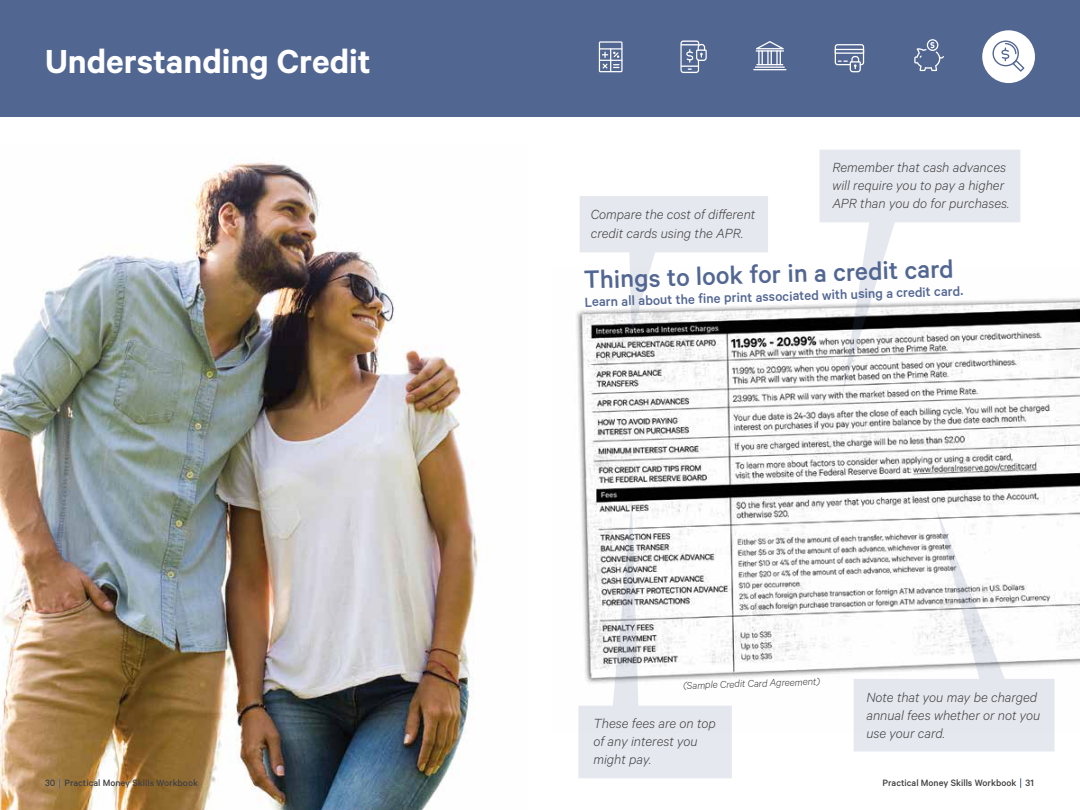
<style>
.page{position:relative;width:1080px;height:810px;background:#fff}
.page>*{position:absolute;margin:0;border:0;box-sizing:border-box;transform-origin:0 0}
.t1{font:600 37.5px "Calibre";color:#fff}
.t2{font:500 28.12px "Calibre";color:#526692}
.t3{font:italic 300 14.88px/18.2px "Calibre";color:#414042}
.t4{font:500 14.88px "Calibre";color:#526692}
.t5{font:italic 300 11.25px "Calibre";color:#414042}
.t6{font:500 10.38px "Calibre";color:#414042}
</style>
<div class="page">
<img style="left:0;top:162px;width:478px;height:648px">
<div style="left:0;top:0;width:1080px;height:116px;background:#526692"></div>
<img style="left:576px;top:298px;width:504px;height:435px">
<svg style="left:599px;top:41px;width:24px;height:31px"></svg>
<hr style="left:599px;top:48px;width:23px;height:2px;background:#fff">
<svg style="left:680px;top:41px;width:27px;height:32px"></svg>
<hr style="left:755px;top:67px;width:30px;height:1px;background:#fff">
<hr style="left:753px;top:69px;width:33px;height:1px;background:#fff">
<svg style="left:756px;top:41px;width:28px;height:24px"></svg>
<svg style="left:914px;top:39px;width:30px;height:32px"></svg>
<div style="left:982px;top:30px;width:53px;height:53px;background:#fff;border-radius:50%"></div>
<svg style="left:992px;top:41px;width:32px;height:31px"></svg>
<svg style="left:835px;top:44px;width:29px;height:28px"></svg>
<svg style="left:580px;top:196px;width:188px;height:139px"></svg>
<svg style="left:819px;top:150px;width:201px;height:244px"></svg>
<svg style="left:854px;top:507px;width:201px;height:245px"></svg>
<svg style="left:578px;top:500px;width:154px;height:278px"></svg>
<h1 class="t1" style="left:45px;top:39px;width:327px">Understanding Credit</h1>
<p class="t6" style="left:45px;top:777px;width:155px">30 Practical Money Skills Workbook</p>
<p class="t3" style="left:591px;top:205px;width:166px">Compare the cost of different credit cards using the APR.</p>
<p class="t3" style="left:832px;top:157px;width:178px">Remember that cash advances will require you to pay a higher<br>APR than you do for purchases.</p>
<h2 class="t2" style="left:583px;top:264px;width:371px;rotate:-2deg">Things to look for in a credit card</h2>
<p class="t4" style="left:584px;top:294px;width:380px;rotate:-2deg">Learn all about the fine print associated with using a credit card.</p>
<p class="t5" style="left:683px;top:679px;width:138px;rotate:-2deg">(Sample Credit Card Agreement)</p>
<p class="t3" style="left:593px;top:714px;width:124px">These fees are on top of any interest you might pay.</p>
<p class="t3" style="left:866px;top:687px;width:175px">Note that you may be charged annual fees whether or not you use your card.</p>
<p class="t6" style="left:883px;top:777px;width:153px">Practical Money Skills Workbook 31</p>
</div>
